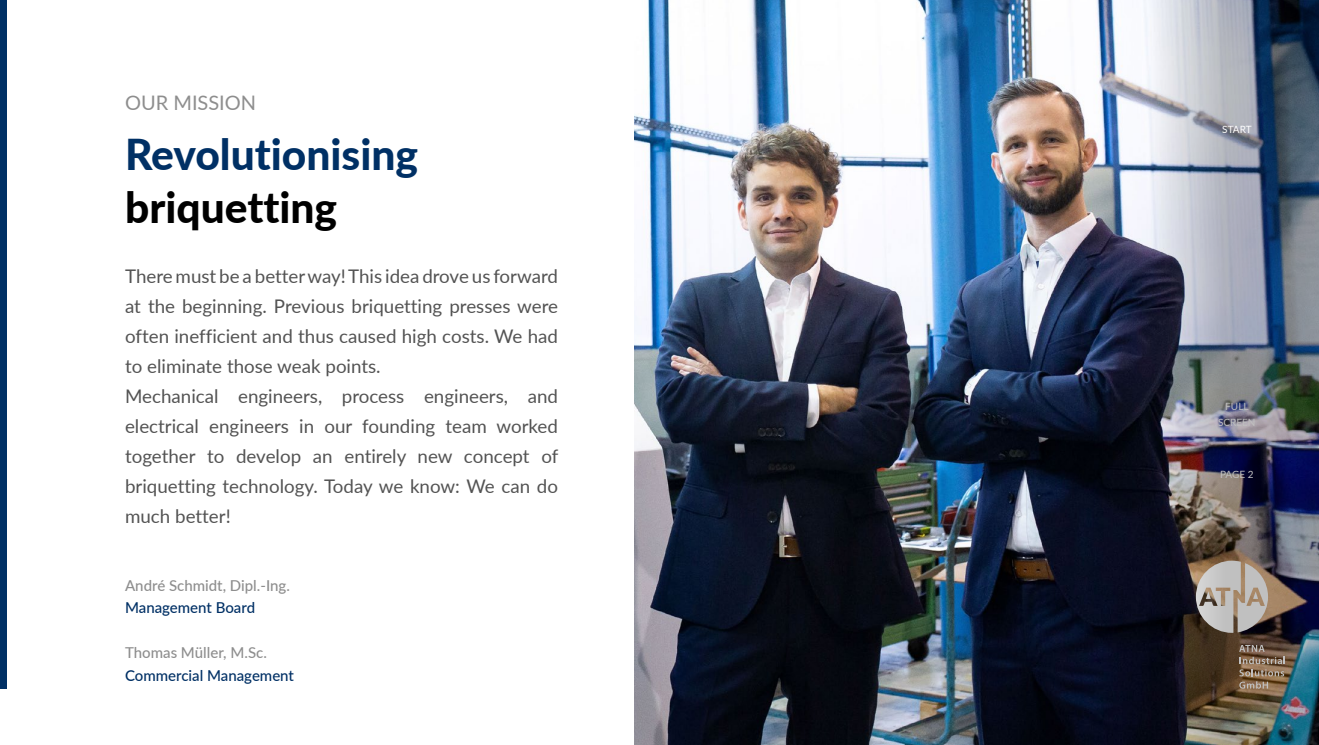
<style>
.page{position:relative;width:1319px;height:745px;background:#fff}
.page>*{position:absolute;margin:0;border:0;box-sizing:border-box;transform-origin:0 0}
.t1{font:800 42.5px "Lato";color:#003065}
.t2{font:800 42.5px "Lato";color:#000}
.t3{font:20px "Lato";color:#8e8e8e}
.t4{font:18.75px/30px "Lato";color:#535353}
.t5{font:500 15px "Lato";color:#8e8e8e}
.t6{font:500 15px "Lato";color:#003065}
.t7{font:10px/15px "Lato";color:#fff;text-align:center}
</style>
<div class="page">
<img style="left:634px;top:0;width:509px;height:744px">
<div style="left:0;top:0;width:6px;height:688px;background:#003065"></div>
<img style="left:1143px;top:0;width:175px;height:744px">
<p class="t3" style="left:125px;top:88px;width:133px">OUR MISSION</p>
<h1 class="t1" style="left:125px;top:123px;width:294px">Revolutionising</h1>
<h1 class="t2" style="left:125px;top:175px;width:213px">briquetting</h1>
<p class="t4" style="left:125px;top:260px;width:435px">There must be a better way! This idea drove us forward at the beginning. Previous briquetting presses were often inefficient and thus caused high costs. We had to eliminate those weak points.<br>Mechanical engineers, process engineers, and electrical engineers in our founding team worked together to develop an entirely new concept of briquetting technology. Today we know: We can do much better!</p>
<p class="t5" style="left:125px;top:574px;width:166px">André Schmidt, Dipl.-Ing.</p>
<p class="t6" style="left:125px;top:596px;width:131px">Management Board</p>
<p class="t5" style="left:125px;top:641px;width:143px">Thomas Müller, M.Sc.</p>
<p class="t6" style="left:125px;top:664px;width:170px">Commercial Management</p>
<p class="t7" style="left:1221px;top:121px;width:31px">START</p>
<p class="t7" style="left:1217px;top:398px;width:39px">FULL<br>SCREEN</p>
<p class="t7" style="left:1219px;top:466px;width:35px">PAGE 2</p>
</div>
